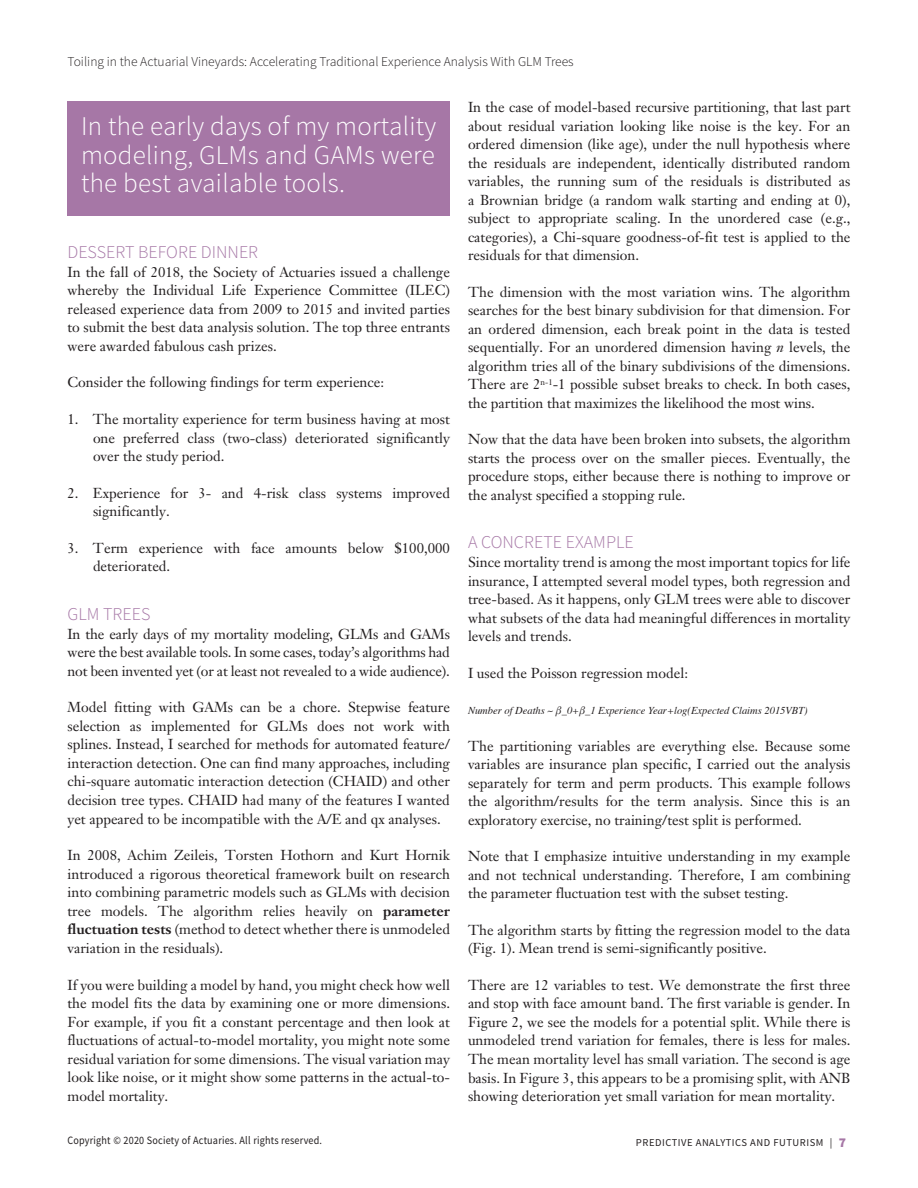
<style>
.page{position:relative;width:918px;height:1188px;background:#fff}
.page>*{position:absolute;margin:0;border:0;box-sizing:border-box;transform-origin:0 0}
.Article_Pull_Quote{font:300 27px/28.5px "Source Sans Pro";letter-spacing:.01em;color:#fff;text-align:justify}
.Article_Subhead_A{font:300 18px "Source Sans Pro";color:#a677a6}
.Article_Body___space{font:14.25px/18.5px "Janson Text LT Std";color:#231f20;text-align:justify}
.Article_Long_Numbere{font:14.25px/18.6px "Janson Text LT Std";color:#231f20}
.t1{font:300 13.5px "Source Sans Pro";color:#231f20}
.Mast_text_FR{font:11.25px "Source Sans Pro";letter-spacing:.02em;color:#231f20;scale:.9 1}
.Article_Body___space-2{font:italic 10.5px "Times";color:#231f20}
.t2{font:10.5px "Source Sans Pro";letter-spacing:.05em;color:#231f20}
.s1{font-weight:700}
.s2{font-style:italic}
.s3{font-weight:900;font-size:13.5px;color:#a677a6}
</style>
<div class="page">
<div style="left:68px;top:101px;width:382px;height:115px;background:#a677a6"></div>
<p class="t1" style="left:67px;top:54px;width:508px">Toiling in the Actuarial Vineyards: Accelerating Traditional Experience Analysis With GLM Trees</p>
<p class="Article_Pull_Quote" style="left:81px;top:112px;width:357px">In the early days of my mortality modeling, GLMs and GAMs were the best available tools.</p>
<p class="Article_Subhead_A" style="left:68px;top:241px;width:192px">DESSERT BEFORE DINNER</p>
<p class="Article_Body___space" style="left:68px;top:262px;width:384px">In the fall of 2018, the Society of Actuaries issued a challenge whereby the Individual Life Experience Committee (ILEC) released experience data from 2009 to 2015 and invited parties to submit the best data analysis solution. The top three entrants were awarded fabulous cash prizes.</p>
<p class="Article_Body___space" style="left:68px;top:373px;width:318px">Consider the following findings for term experience:</p>
<p class="Article_Long_Numbere" style="left:93px;top:410px;width:358px;text-align:justify;text-indent:-26px">1. The mortality experience for term business having at most one preferred class (two-class) deteriorated significantly over the study period.</p>
<p class="Article_Long_Numbere" style="left:93px;top:483px;width:359px;text-indent:-26px">2. Experience for 3- and 4-risk class systems improved significantly.</p>
<p class="Article_Long_Numbere" style="left:93px;top:538px;width:358px;text-indent:-26px">3. Term experience with face amounts below $100,000 deteriorated.</p>
<p class="Article_Subhead_A" style="left:68px;top:603px;width:85px">GLM TREES</p>
<p class="Article_Body___space" style="left:68px;top:624px;width:384px">In the early days of my mortality modeling, GLMs and GAMs were the best available tools. In some cases, today’s algorithms had not been invented yet (or at least not revealed to a wide audience).</p>
<p class="Article_Body___space" style="left:68px;top:698px;width:384px">Model fitting with GAMs can be a chore. Stepwise feature selection as implemented for GLMs does not work with splines. Instead, I searched for methods for automated feature/ interaction detection. One can find many approaches, including chi-square automatic interaction detection (CHAID) and other decision tree types. CHAID had many of the features I wanted yet appeared to be incompatible with the A/E and qx analyses.</p>
<p class="Article_Body___space" style="left:68px;top:846px;width:384px">In 2008, Achim Zeileis, Torsten Hothorn and Kurt Hornik introduced a rigorous theoretical framework built on research into combining parametric models such as GLMs with decision tree models. The algorithm relies heavily on <span class="s1">parameter fluctuation tests</span> (method to detect whether there is unmodeled variation in the residuals).</p>
<p class="Article_Body___space" style="left:68px;top:975px;width:384px">If you were building a model by hand, you might check how well the model fits the data by examining one or more dimensions.<br>For example, if you fit a constant percentage and then look at fluctuations of actual-to-model mortality, you might note some residual variation for some dimensions. The visual variation may look like noise, or it might show some patterns in the actual-to&shy;model mortality.</p>
<p class="Mast_text_FR" style="left:68px;top:1133px;width:284px">Copyright © 2020 Society of Actuaries. All rights reserved.</p>
<p class="Article_Body___space" style="left:468px;top:98px;width:384px">In the case of model-based recursive partitioning, that last part about residual variation looking like noise is the key. For an ordered dimension (like age), under the null hypothesis where the residuals are independent, identically distributed random variables, the running sum of the residuals is distributed as a Brownian bridge (a random walk starting and ending at 0), subject to appropriate scaling. In the unordered case (e.g., categories), a Chi-square goodness-of-fit test is applied to the residuals for that dimension.</p>
<p class="Article_Body___space" style="left:468px;top:282px;width:384px">The dimension with the most variation wins. The algorithm searches for the best binary subdivision for that dimension. For an ordered dimension, each break point in the data is tested sequentially. For an unordered dimension having <span class="s2">n</span> levels, the algorithm tries all of the binary subdivisions of the dimensions.<br>There are 2<sup>n-1</sup>-1 possible subset breaks to check. In both cases, the partition that maximizes the likelihood the most wins.</p>
<p class="Article_Body___space" style="left:468px;top:430px;width:384px">Now that the data have been broken into subsets, the algorithm starts the process over on the smaller pieces. Eventually, the procedure stops, either because there is nothing to improve or the analyst specified a stopping rule.</p>
<p class="Article_Subhead_A" style="left:468px;top:532px;width:167px">A CONCRETE EXAMPLE</p>
<p class="Article_Body___space" style="left:468px;top:553px;width:384px">Since mortality trend is among the most important topics for life insurance, I attempted several model types, both regression and tree-based. As it happens, only GLM trees were able to discover what subsets of the data had meaningful differences in mortality levels and trends.</p>
<p class="Article_Body___space" style="left:468px;top:663px;width:222px">I used the Poisson regression model:</p>
<p class="Article_Body___space-2" style="left:468px;top:701px;width:341px">Number of Deaths ~ β_0+β_1 Experience Year+log(Expected Claims 2015VBT)</p>
<p class="Article_Body___space" style="left:468px;top:736px;width:384px">The partitioning variables are everything else. Because some variables are insurance plan specific, I carried out the analysis separately for term and perm products. This example follows the algorithm/results for the term analysis. Since this is an exploratory exercise, no training/test split is performed.</p>
<p class="Article_Body___space" style="left:468px;top:847px;width:384px">Note that I emphasize intuitive understanding in my example and not technical understanding. Therefore, I am combining the parameter fluctuation test with the subset testing.</p>
<p class="Article_Body___space" style="left:468px;top:920px;width:384px">The algorithm starts by fitting the regression model to the data (Fig. 1). Mean trend is semi-significantly positive.</p>
<p class="Article_Body___space" style="left:468px;top:976px;width:384px">There are 12 variables to test. We demonstrate the first three and stop with face amount band. The first variable is gender. In Figure 2, we see the models for a potential split. While there is unmodeled trend variation for females, there is less for males.<br>The mean mortality level has small variation. The second is age basis. In Figure 3, this appears to be a promising split, with ANB showing deterioration yet small variation for mean mortality.</p>
<p class="t2" style="left:636px;top:1136px;width:212px">PREDICTIVE ANALYTICS AND FUTURISM | <span class="s3">7</span></p>
</div>
